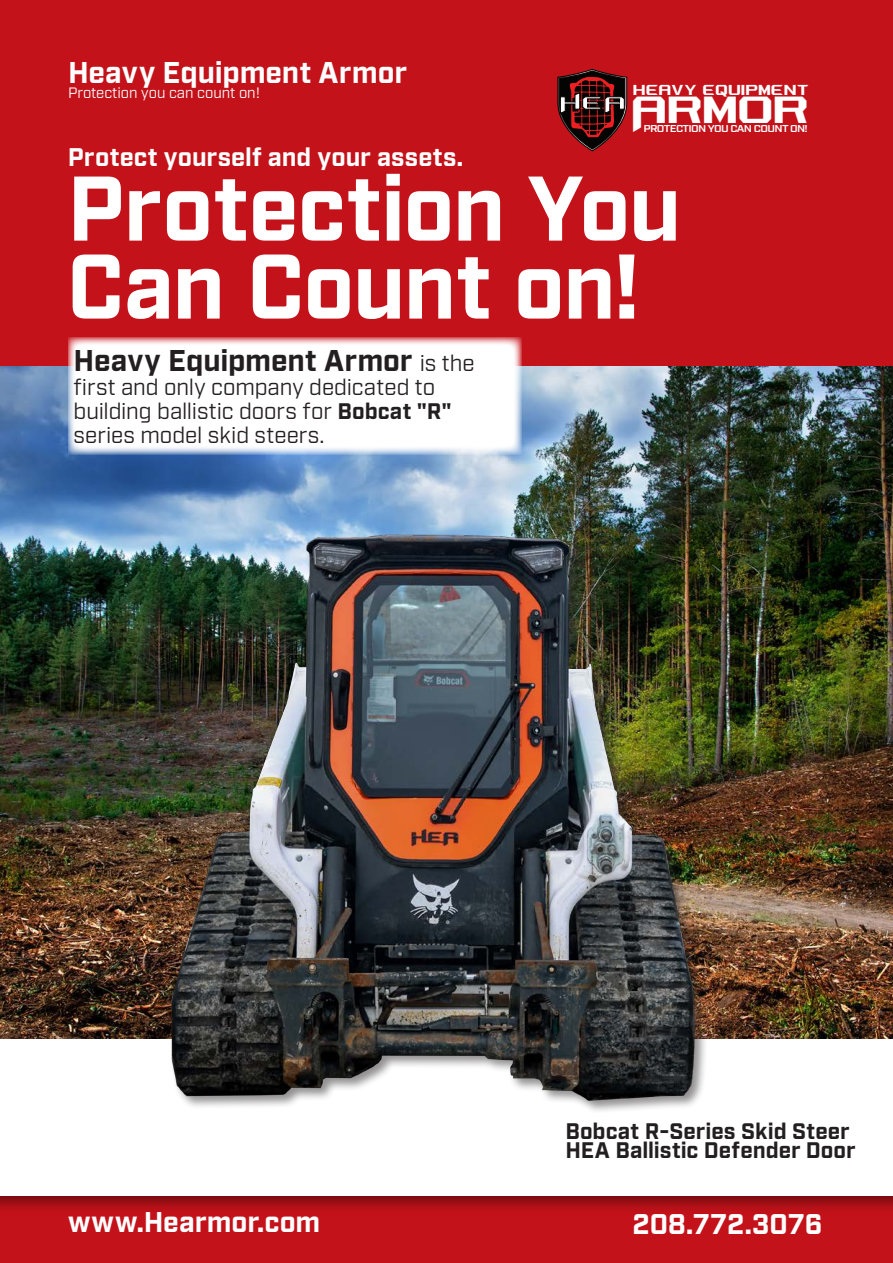
<style>
.page{position:relative;width:893px;height:1263px;background:#fff}
.page>*{position:absolute;margin:0;border:0;box-sizing:border-box;transform-origin:0 0}
._61_Content_black_Ra{font:700 91.5px/78px "Industry";letter-spacing:-.015em;color:#fff}
.t1{font:44.55px "Aeromatics NC";letter-spacing:-.03em;color:#fff;scale:.89 1}
._20_Content_black_Ra{font:700 30px "Industry";letter-spacing:-.005em;color:#231f20}
._17_Content_black_Ra{font:700 30px "Industry";letter-spacing:-.005em;color:#fff}
._19_Content_black_Ra{font:700 28.5px "Industry";letter-spacing:.005em;color:#fff}
._17_Content_black_Ra-2{font:700 25.5px "Industry";letter-spacing:.005em;color:#fff}
._20_Content_black_Ra-2{font:22.5px "Industry";letter-spacing:-.005em;color:#231f20}
._19_Content_black_Ra-2{font:700 22.5px "Industry";color:#231f20}
.t2{font:16.95px "Aeromatics NC";color:#fff;scale:.82 1}
._8_Content_black_Sou{font:15px "Industry";color:#fff}
.t3{font:600 9.9px "Industry";letter-spacing:-.055em;color:#fff;scale:1.16 1}
.s1{font-weight:400;font-size:22.5px}
.s2{font-weight:700}
</style>
<div class="page">
<div style="left:0;top:0;width:893px;height:367px;background:#c4121a"></div>
<div style="left:0;top:1194px;width:893px;height:69px;background:#231f20;opacity:.62"></div>
<img style="left:0;top:367px;width:893px;height:671px">
<div style="left:68px;top:337px;width:454px;height:117px;background:#fff"></div>
<img style="left:2px;top:508px;width:891px;height:600px">
<svg style="left:558px;top:69px;width:69px;height:82px"></svg>
<p class="_17_Content_black_Ra" style="left:68px;top:54px;width:340px">Heavy Equipment Armor</p>
<p class="_8_Content_black_Sou" style="left:68px;top:84px;width:194px">Protection you can count on!</p>
<p class="_17_Content_black_Ra-2" style="left:68px;top:142px;width:397px">Protect yourself and your assets.</p>
<p class="t2" style="left:633px;top:79px;width:217px">heavy equipment</p>
<p class="t3" style="left:643px;top:123px;width:143px">PROTECTION YOU CAN COUNT ON!</p>
<p class="t1" style="left:631px;top:81px;width:201px">Armor</p>
<p class="_61_Content_black_Ra" style="left:67px;top:174px;width:616px">Protection You<br>Can Count on!</p>
<p class="_20_Content_black_Ra" style="left:74px;top:343px;width:403px">Heavy Equipment Armor <span class="s1">is the</span></p>
<p class="_20_Content_black_Ra-2" style="left:74px;top:374px;width:363px">first and only company dedicated to</p>
<p class="_20_Content_black_Ra-2" style="left:74px;top:398px;width:380px">building ballistic doors for <span class="s2">Bobcat "R"</span></p>
<p class="_20_Content_black_Ra-2" style="left:74px;top:422px;width:253px">series model skid steers.</p>
<p class="_19_Content_black_Ra" style="left:68px;top:1205px;width:254px">www.Hearmor.com</p>
<p class="_19_Content_black_Ra-2" style="left:566px;top:1118px;width:286px">Bobcat R-Series Skid Steer</p>
<p class="_19_Content_black_Ra-2" style="left:566px;top:1137px;width:291px">HEA Ballistic Defender Door</p>
<p class="_19_Content_black_Ra" style="left:633px;top:1207px;width:191px">208.772.3076</p>
</div>
